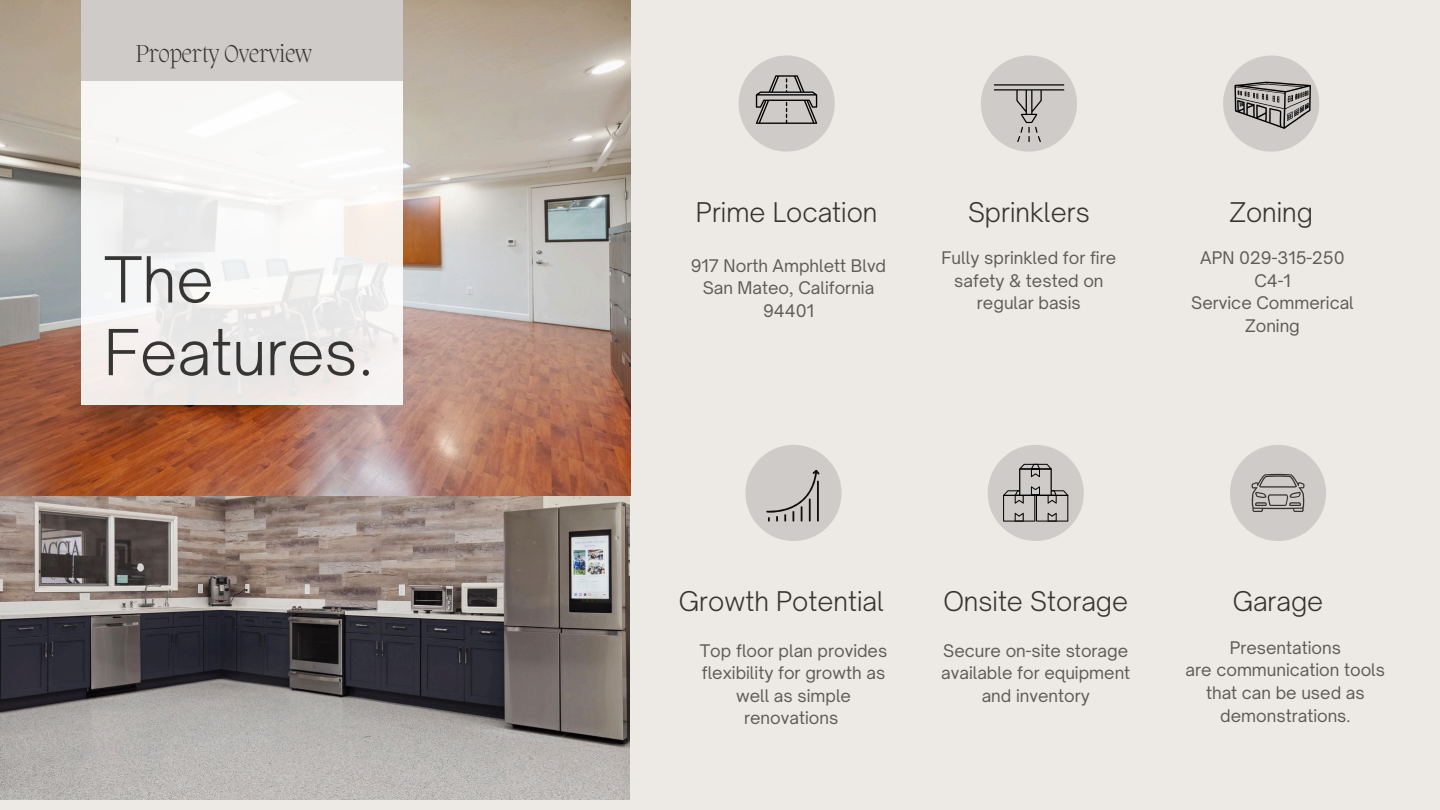
<style>
.page{position:relative;width:1440px;height:810px;background:#edeae5}
.page>*{position:absolute;margin:0;border:0;box-sizing:border-box;transform-origin:0 0}
.t1{font:300 60.6px/72.8px "Open Sauce One";color:#373533}
.t2{font:300 26px "Open Sauce One";color:#373533}
.t3{font:200 25px "Migra";color:#373533}
.t4{font:16.6px/22.6px "Open Sauce One";color:#5e5b58;text-align:center}
</style>
<div class="page">
<img style="left:0;top:496px;width:630px;height:303px">
<img style="left:0;top:0;width:630px;height:496px">
<div style="left:81px;top:0;width:322px;height:81px;background:#cecbc8"></div>
<div style="left:81px;top:81px;width:322px;height:324px;background:linear-gradient(to right,#f1f1f0,#f5f3f2)"></div>
<div style="left:745px;top:445px;width:97px;height:96px;background:#cecbc8;border-radius:50%"></div>
<div style="left:988px;top:445px;width:96px;height:96px;background:#cecbc8;border-radius:50%"></div>
<div style="left:1230px;top:445px;width:96px;height:96px;background:#cecbc8;border-radius:50%"></div>
<svg style="left:1252px;top:474px;width:53px;height:38px"></svg>
<div style="left:739px;top:56px;width:96px;height:96px;background:#cecbc8;border-radius:50%"></div>
<div style="left:981px;top:56px;width:96px;height:96px;background:#cecbc8;border-radius:50%"></div>
<div style="left:1223px;top:56px;width:96px;height:96px;background:#cecbc8;border-radius:50%"></div>
<hr style="left:994px;top:84px;width:70px;height:2px;background:#000">
<svg style="left:994px;top:89px;width:70px;height:53px"></svg>
<svg style="left:1234px;top:82px;width:77px;height:47px"></svg>
<svg style="left:766px;top:470px;width:54px;height:52px"></svg>
<svg style="left:1003px;top:464px;width:65px;height:58px"></svg>
<svg style="left:756px;top:75px;width:61px;height:49px"></svg>
<h3 class="t3" style="left:135px;top:41px;width:178px">Property Overview</h3>
<h1 class="t1" style="left:104px;top:243px;width:272px">The<br>Features.</h1>
<h2 class="t2" style="left:696px;top:196px;width:183px">Prime Location</h2>
<h2 class="t2" style="left:968px;top:196px;width:123px">Sprinklers</h2>
<h2 class="t2" style="left:1230px;top:196px;width:85px">Zoning</h2>
<p class="t4" style="left:691px;top:254px;width:197px">917 North Amphlett Blvd<br>San Mateo, California<br>94401</p>
<p class="t4" style="left:942px;top:246px;width:176px">Fully sprinkled for fire safety &amp; tested on regular basis</p>
<p class="t4" style="left:1191px;top:246px;width:164px">APN 029-315-250<br>C4-1<br>Service Commerical<br>Zoning</p>
<h2 class="t2" style="left:679px;top:585px;width:206px">Growth Potential</h2>
<h2 class="t2" style="left:943px;top:585px;width:186px">Onsite Storage</h2>
<h2 class="t2" style="left:1233px;top:585px;width:92px">Garage</h2>
<p class="t4" style="left:700px;top:639px;width:189px">Top floor plan provides flexibility for growth as well as simple renovations</p>
<p class="t4" style="left:941px;top:639px;width:191px">Secure on-site storage available for equipment and inventory</p>
<p class="t4" style="left:1186px;top:636px;width:201px">Presentations<br>are communication tools that can be used as demonstrations.</p>
</div>
